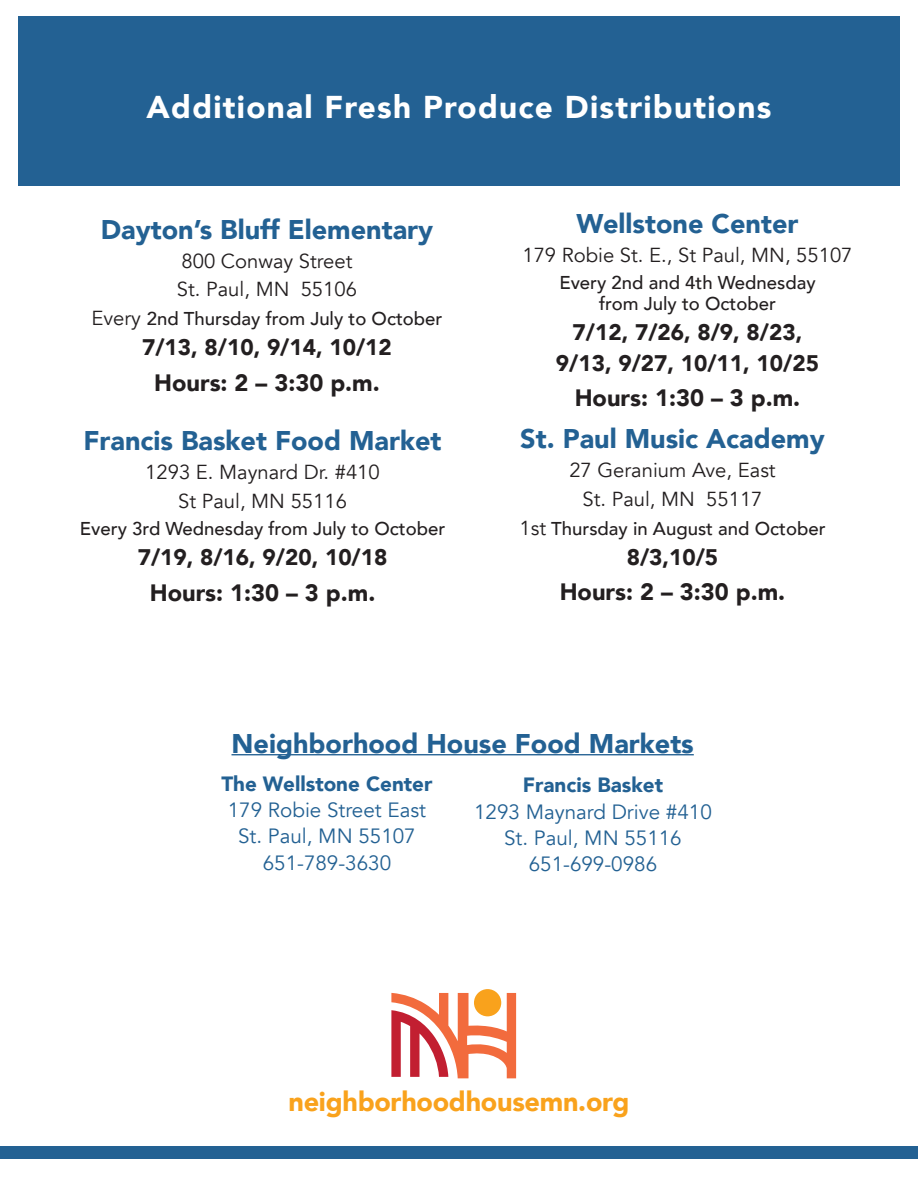
<style>
.page{position:relative;width:918px;height:1188px;background:#fff}
.page>*{position:absolute;margin:0;border:0;box-sizing:border-box;transform-origin:0 0}
.t1{font:900 31.5px "Avenir";letter-spacing:.04em;color:#fff}
.t2{font:900 27px "Avenir";color:#236193}
.t3{font:900 27px "Avenir";letter-spacing:-.01em;color:#f9a21c}
.t4{font:900 23.7px "Avenir";color:#231f20}
.t5{font:900 22.5px/30.3px "Avenir";color:#231f20;text-align:center}
.t6{font:20.7px/26.2px "Avenir";color:#236193;text-align:center}
.t7{font:900 20.7px "Avenir";color:#236193}
.t8{font:20.25px/28.7px "Avenir";color:#231f20;text-align:center}
.t9{font:500 18.6px/21px "Avenir";color:#231f20;text-align:center}
.s1{font-weight:400;font-size:20.25px}
</style>
<div class="page">
<div style="left:18px;top:16px;width:882px;height:169px;background:#236193"></div>
<div style="left:0;top:1147px;width:918px;height:12px;background:#236193"></div>
<svg style="left:474px;top:989px;width:27px;height:27px"></svg>
<svg style="left:391px;top:993px;width:125px;height:85px"></svg>
<hr style="left:232px;top:754px;width:462px;height:1px;background:#236193">
<h1 class="t1" style="left:147px;top:80px;width:626px">Additional Fresh Produce Distributions</h1>
<h2 class="t2" style="left:101px;top:206px;width:334px">Dayton’s Bluff Elementary</h2>
<p class="t8" style="left:177px;top:247px;width:182px;text-align:left">800 Conway Street<br>St. Paul, MN 55106</p>
<p class="t9" style="left:92px;top:307px;width:352px"><span class="s1">Every</span> 2nd Thursday from July to October</p>
<p class="t5" style="left:142px;top:332px;width:251px">7/13, 8/10, 9/14, 10/12</p>
<p class="t4" style="left:154px;top:362px;width:227px">Hours: 2 – 3:30 p.m.</p>
<h2 class="t2" style="left:84px;top:418px;width:359px">Francis Basket Food Market</h2>
<p class="t8" style="left:145px;top:458px;width:236px">1293 E. Maynard Dr. #410<br>St Paul, MN 55116</p>
<p class="t9" style="left:80px;top:517px;width:367px">Every 3rd Wednesday from July to October</p>
<p class="t5" style="left:138px;top:542px;width:251px">7/19, 8/16, 9/20, 10/18</p>
<p class="t4" style="left:150px;top:572px;width:227px">Hours: 1:30 – 3 p.m.</p>
<h2 class="t2" style="left:577px;top:201px;width:223px">Wellstone Center</h2>
<p class="t8" style="left:522px;top:241px;width:332px">179 Robie St. E., St Paul, MN, 55107</p>
<p class="t9" style="left:559px;top:271px;width:258px">Every 2nd and 4th Wednesday from July to October</p>
<p class="t5" style="left:556px;top:317px;width:265px">7/12, 7/26, 8/9, 8/23,<br>9/13, 9/27, 10/11, 10/25</p>
<p class="t4" style="left:575px;top:378px;width:227px">Hours: 1:30 – 3 p.m.</p>
<h2 class="t2" style="left:520px;top:416px;width:306px">St. Paul Music Academy</h2>
<p class="t8" style="left:569px;top:456px;width:208px">27 Geranium Ave, East<br>St. Paul, MN 55117</p>
<p class="t9" style="left:519px;top:517px;width:308px"><span class="s1">1st</span> Thursday in August and October</p>
<p class="t5" style="left:627px;top:541px;width:93px">8/3,10/5</p>
<p class="t4" style="left:560px;top:572px;width:227px">Hours: 2 – 3:30 p.m.</p>
<h2 class="t2" style="left:232px;top:720px;width:464px">Neighborhood House Food Markets</h2>
<p class="t7" style="left:221px;top:766px;width:213px">The Wellstone Center</p>
<p class="t6" style="left:228px;top:797px;width:200px">179 Robie Street East<br>St. Paul, MN 55107<br>651-789-3630</p>
<p class="t7" style="left:523px;top:767px;width:142px">Francis Basket</p>
<p class="t6" style="left:474px;top:799px;width:239px">1293 Maynard Drive #410<br>St. Paul, MN 55116<br>651-699-0986</p>
<h2 class="t3" style="left:289px;top:1078px;width:342px">neighborhoodhousemn.org</h2>
</div>
